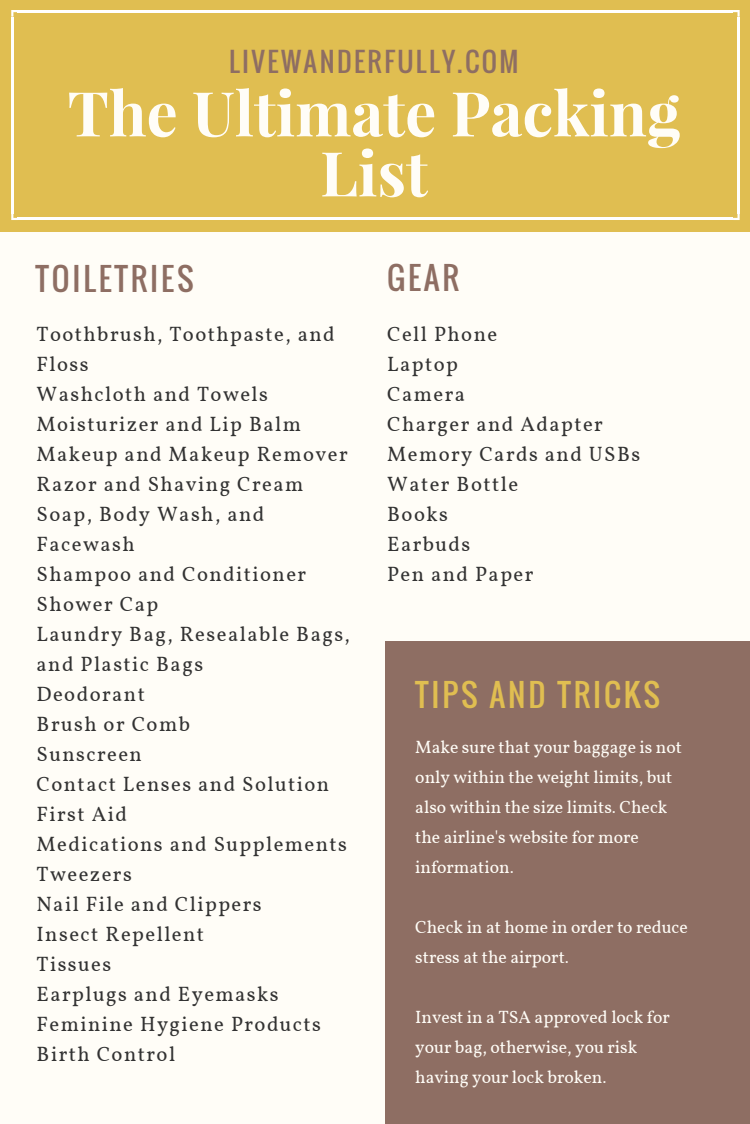
<style>
.page{position:relative;width:750px;height:1124px;background:#fffdf7}
.page>*{position:absolute;margin:0;border:0;box-sizing:border-box;transform-origin:0 0}
.t1{font:700 61.88px/60px "Playfair Display";color:#fffdf7;text-align:center}
.t2{font:31px "Oswald";letter-spacing:.09em;color:#8e6e63}
.t3{font:31px "Oswald";letter-spacing:.09em;color:#e0be51}
.t4{font:26.5px "Oswald";letter-spacing:.09em;color:#8e6e63}
.t5{font:20.62px/30px "Vollkorn";letter-spacing:.07em;color:#323232}
.t6{font:17.62px/30px "Vollkorn";color:#fffdf7}
</style>
<div class="page">
<div style="left:0;top:0;width:750px;height:231px;background:#e0be51"></div>
<hr style="left:738px;top:17px;width:2px;height:196px;background:#fff">
<hr style="left:11px;top:17px;width:2px;height:196px;background:#fff">
<hr style="left:18px;top:10px;width:715px;height:2px;background:#fff">
<hr style="left:18px;top:218px;width:715px;height:2px;background:#fff">
<svg style="left:733px;top:10px;width:7px;height:7px"></svg>
<svg style="left:11px;top:10px;width:7px;height:7px"></svg>
<svg style="left:733px;top:213px;width:7px;height:7px"></svg>
<svg style="left:11px;top:213px;width:7px;height:7px"></svg>
<div style="left:385px;top:641px;width:365px;height:483px;background:#8e6e63"></div>
<p class="t4" style="left:229px;top:41px;width:291px">LIVEWANDERFULLY.COM</p>
<h1 class="t1" style="left:68px;top:81px;width:614px">The Ultimate Packing<br>List</h1>
<h2 class="t2" style="left:36px;top:255px;width:160px">TOILETRIES</h2>
<h2 class="t2" style="left:387px;top:254px;width:74px">GEAR</h2>
<p class="t5" style="left:37px;top:319px;width:315px">Toothbrush, Toothpaste, and<br>Floss<br>Washcloth and Towels<br>Moisturizer and Lip Balm<br>Makeup and Makeup Remover<br>Razor and Shaving Cream<br>Soap, Body Wash, and<br>Facewash<br>Shampoo and Conditioner<br>Shower Cap<br>Laundry Bag, Resealable Bags, and Plastic Bags<br>Deodorant<br>Brush or Comb<br>Sunscreen<br>Contact Lenses and Solution<br>First Aid<br>Medications and Supplements<br>Tweezers<br>Nail File and Clippers<br>Insect Repellent<br>Tissues<br>Earplugs and Eyemasks<br>Feminine Hygiene Products<br>Birth Control</p>
<p class="t5" style="left:387px;top:319px;width:255px">Cell Phone<br>Laptop<br>Camera<br>Charger and Adapter<br>Memory Cards and USBs<br>Water Bottle<br>Books<br>Earbuds<br>Pen and Paper</p>
<h2 class="t3" style="left:415px;top:671px;width:246px">TIPS AND TRICKS</h2>
<p class="t6" style="left:415px;top:731px;width:268px">Make sure that your baggage is not only within the weight limits, but also within the size limits. Check the airline's website for more information.</p>
<p class="t6" style="left:415px;top:911px;width:274px">Check in at home in order to reduce stress at the airport.</p>
<p class="t6" style="left:415px;top:1001px;width:256px">Invest in a TSA approved lock for your bag, otherwise, you risk having your lock broken.</p>
</div>
